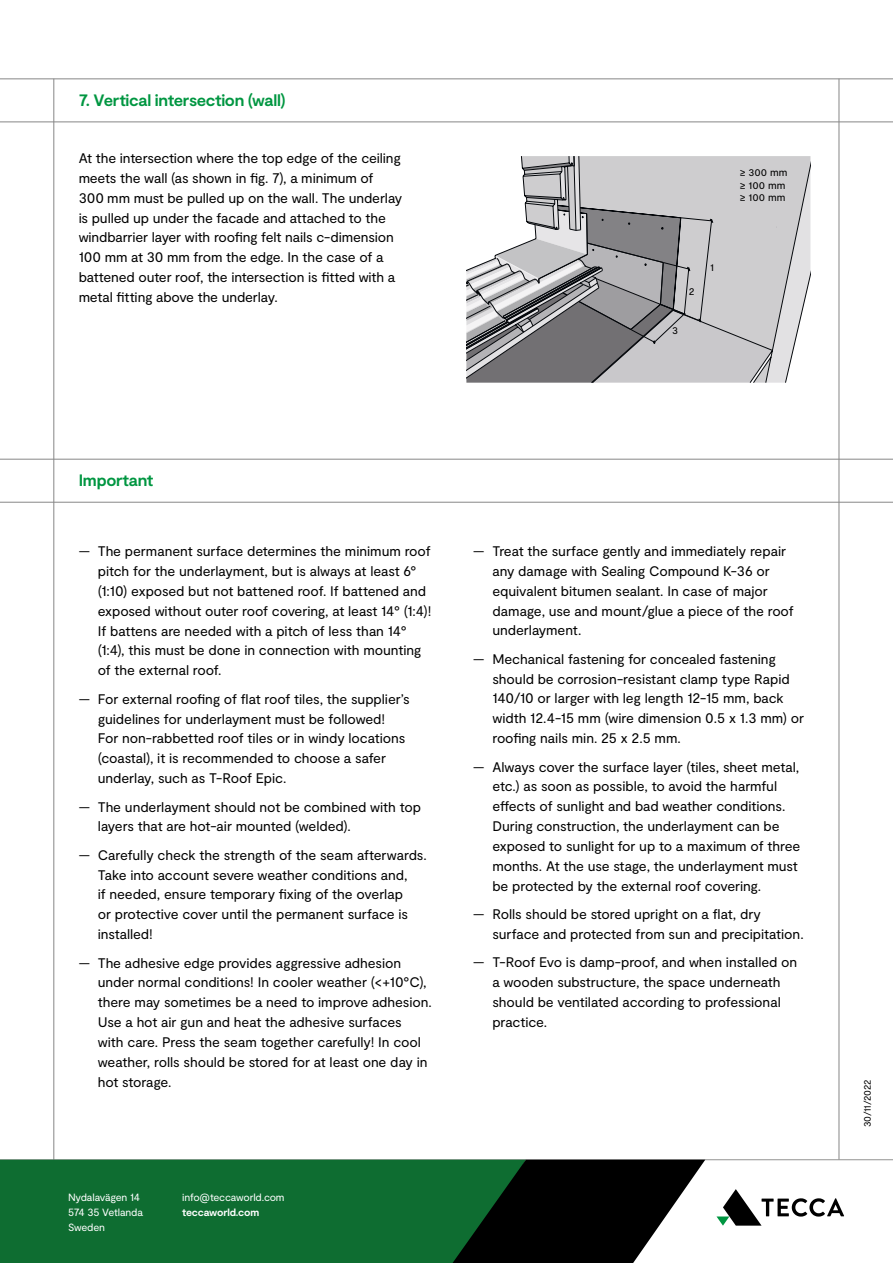
<style>
.page{position:relative;width:893px;height:1263px;background:#fff}
.page>*{position:absolute;margin:0;border:0;box-sizing:border-box;transform-origin:0 0}
.t1{font:700 16.5px "Moderat";letter-spacing:-.02em;color:#009641}
.t2{font:13.8px/19.8px "Moderat";letter-spacing:-.01em;color:#000}
.t3{font:10.5px/15px "Moderat";letter-spacing:-.02em;color:#fff}
.t4{font:10.5px/12.6px "Moderat";letter-spacing:-.005em;color:#000}
.t5{font:700 10.5px "Moderat";letter-spacing:-.02em;color:#fff}
.t6{font:9.3px "Moderat";letter-spacing:-.005em;color:#000}
</style>
<div class="page">
<hr style="left:0;top:1159px;width:893px;height:1px;background:#252322">
<hr style="left:54px;top:79px;width:1px;height:1081px;background:#878787">
<hr style="left:839px;top:79px;width:1px;height:1080px;background:#878787">
<hr style="left:0;top:122px;width:893px;height:1px;background:#878787">
<hr style="left:0;top:79px;width:893px;height:1px;background:#878787">
<svg style="left:466px;top:156px;width:344px;height:227px;background:#b7b6b8"></svg>
<hr style="left:0;top:502px;width:893px;height:1px;background:#878787">
<hr style="left:0;top:459px;width:893px;height:1px;background:#878787">
<div style="left:0;top:1160px;width:453px;height:103px;background:#0e6d31"></div>
<svg style="left:453px;top:1160px;width:252px;height:103px;background:#233229"></svg>
<svg style="left:716px;top:1189px;width:128px;height:36px"></svg>
<p class="t1" style="left:79px;top:90px;width:209px">7. Vertical intersection (wall)</p>
<p class="t2" style="left:79px;top:149px;width:325px">At the intersection where the top edge of the ceiling meets the wall (as shown in fig. 7), a minimum of 300 mm must be pulled up on the wall. The underlay is pulled up under the facade and attached to the windbarrier layer with roofing felt nails c-dimension 100 mm at 30 mm from the edge. In the case of a battened outer roof, the intersection is fitted with a metal fitting above the underlay.</p>
<p class="t4" style="left:689px;top:285px;width:7px">2</p>
<p class="t4" style="left:672px;top:325px;width:7px">3</p>
<p class="t4" style="left:710px;top:261px;width:5px">1</p>
<p class="t4" style="left:740px;top:166px;width:49px">≥ 300 mm ≥ 100 mm ≥ 100 mm</p>
<p class="t1" style="left:79px;top:471px;width:76px">Important</p>
<p class="t2" style="left:98px;top:542px;width:335px;text-indent:-19px">— The permanent surface determines the minimum roof pitch for the underlayment, but is always at least 6° (1:10) exposed but not battened roof. If battened and exposed without outer roof covering, at least 14° (1:4)!<br>If battens are needed with a pitch of less than 14° (1:4), this must be done in connection with mounting of the external roof.</p>
<p class="t2" style="left:98px;top:689px;width:314px;text-indent:-19px">— For external roofing of flat roof tiles, the supplier’s guidelines for underlayment must be followed!<br>For non-rabbetted roof tiles or in windy locations (coastal), it is recommended to choose a safer underlay, such as T-Roof Epic.</p>
<p class="t2" style="left:98px;top:797px;width:325px;text-indent:-19px">— The underlayment should not be combined with top layers that are hot-air mounted (welded).</p>
<p class="t2" style="left:98px;top:845px;width:331px;text-indent:-19px">— Carefully check the strength of the seam afterwards.<br>Take into account severe weather conditions and,<br>if needed, ensure temporary fixing of the overlap<br>or protective cover until the permanent surface is installed!</p>
<p class="t2" style="left:98px;top:953px;width:336px;text-indent:-19px">— The adhesive edge provides aggressive adhesion under normal conditions! In cooler weather (&lt;+10°C), there may sometimes be a need to improve adhesion.<br>Use a hot air gun and heat the adhesive surfaces<br>with care. Press the seam together carefully! In cool weather, rolls should be stored for at least one day in hot storage.</p>
<p class="t3" style="left:68px;top:1190px;width:76px">Nydalavägen 14<br>574 35 Vetlanda<br>Sweden</p>
<p class="t3" style="left:182px;top:1190px;width:104px">info@teccaworld.com</p>
<p class="t5" style="left:182px;top:1206px;width:78px">teccaworld.com</p>
<p class="t2" style="left:492px;top:542px;width:303px;text-indent:-19px">— Treat the surface gently and immediately repair any damage with Sealing Compound K-36 or equivalent bitumen sealant. In case of major damage, use and mount/glue a piece of the roof underlayment.</p>
<p class="t2" style="left:492px;top:649px;width:313px;text-indent:-19px">— Mechanical fastening for concealed fastening should be corrosion-resistant clamp type Rapid 140/10 or larger with leg length 12-15 mm, back width 12.4-15 mm (wire dimension 0.5 x 1.3 mm) or roofing nails min. 25 x 2.5 mm.</p>
<p class="t2" style="left:492px;top:757px;width:309px;text-indent:-19px">— Always cover the surface layer (tiles, sheet metal, etc.) as soon as possible, to avoid the harmful effects of sunlight and bad weather conditions.<br>During construction, the underlayment can be exposed to sunlight for up to a maximum of three months. At the use stage, the underlayment must be protected by the external roof covering.</p>
<p class="t2" style="left:492px;top:905px;width:313px;text-indent:-19px">— Rolls should be stored upright on a flat, dry surface and protected from sun and precipitation.</p>
<p class="t2" style="left:492px;top:953px;width:306px;text-indent:-19px">— T-Roof Evo is damp-proof, and when installed on a wooden substructure, the space underneath should be ventilated according to professional practice.</p>
<p class="t6" style="left:862px;top:1127px;width:50px;rotate:-90deg">30/11/2022</p>
</div>
